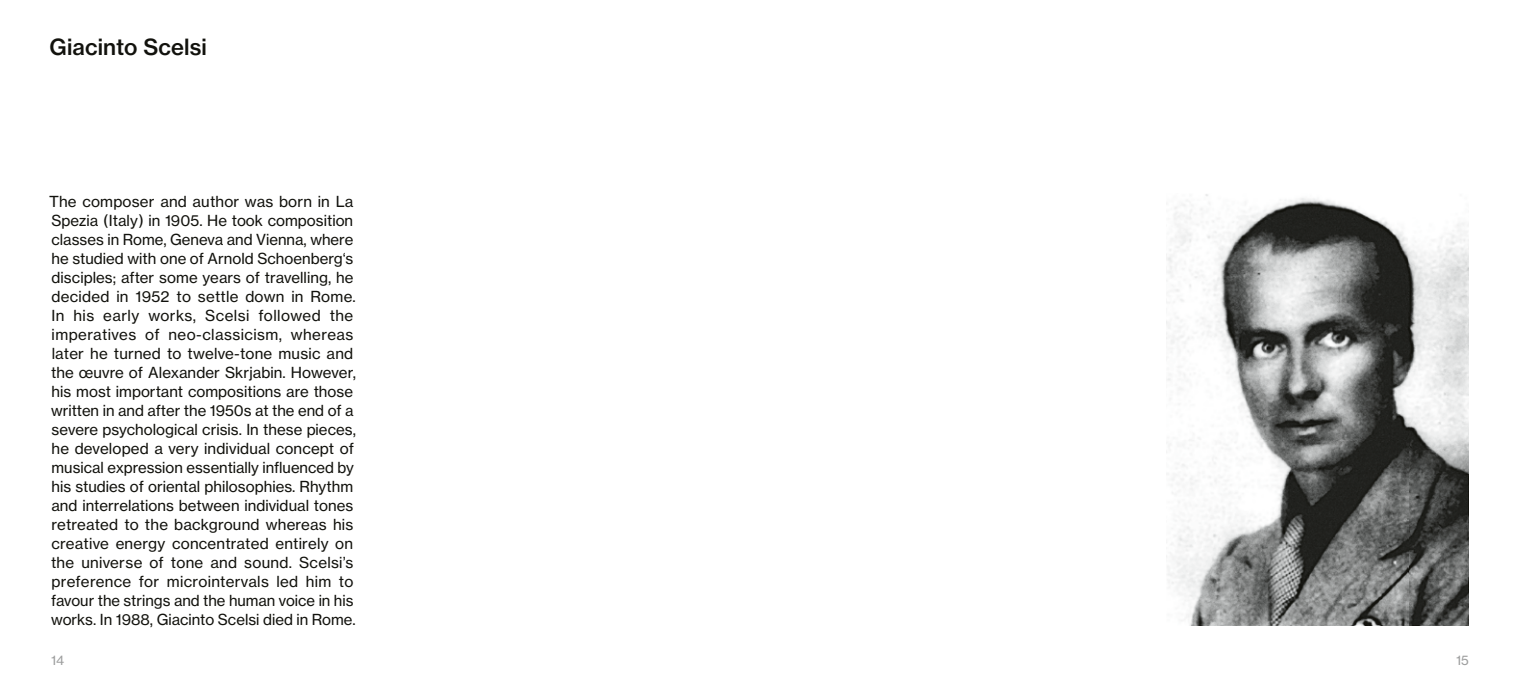
<style>
.page{position:relative;width:1520px;height:692px;background:#fff}
.page>*{position:absolute;margin:0;border:0;box-sizing:border-box;transform-origin:0 0}
.t1{font:22px "N Haas Grotesk TX Pro 65 Md";letter-spacing:.005em;color:#12120d}
.t2{font:15px/19px "N Haas Grotesk TX Pro 55 Rg";letter-spacing:.005em;color:#12120d}
.t3{font:13px "N Haas Grotesk TX Pro 55 Rg";color:#9d9e9e}
</style>
<div class="page">
<img style="left:1166px;top:194px;width:302px;height:431px">
<h1 class="t1" style="left:50px;top:33px;width:159px">Giacinto Scelsi</h1>
<p class="t2" style="left:49px;top:192px;width:308px">The composer and author was born in La Spezia (Italy) in 1905. He took composition classes in Rome, Geneva and Vienna, where he studied with one of Arnold Schoenberg‘s disciples; after some years of travelling, he decided in 1952 to settle down in Rome.<br>In his early works, Scelsi followed the imperatives of neo-classicism, whereas later he turned to twelve-tone music and the œuvre of Alexander Skrjabin. However, his most important compositions are those written in and after the 1950s at the end of a severe psychological crisis. In these pieces, he developed a very individual concept of musical expression essentially influenced by his studies of oriental philosophies. Rhythm and interrelations between individual tones retreated to the background whereas his creative energy concentrated entirely on the universe of tone and sound. Scelsi’s preference for microintervals led him to favour the strings and the human voice in his works. In 1988, Giacinto Scelsi died in Rome.</p>
<p class="t3" style="left:51px;top:652px;width:15px">14</p>
<p class="t3" style="left:1456px;top:652px;width:14px">15</p>
</div>
